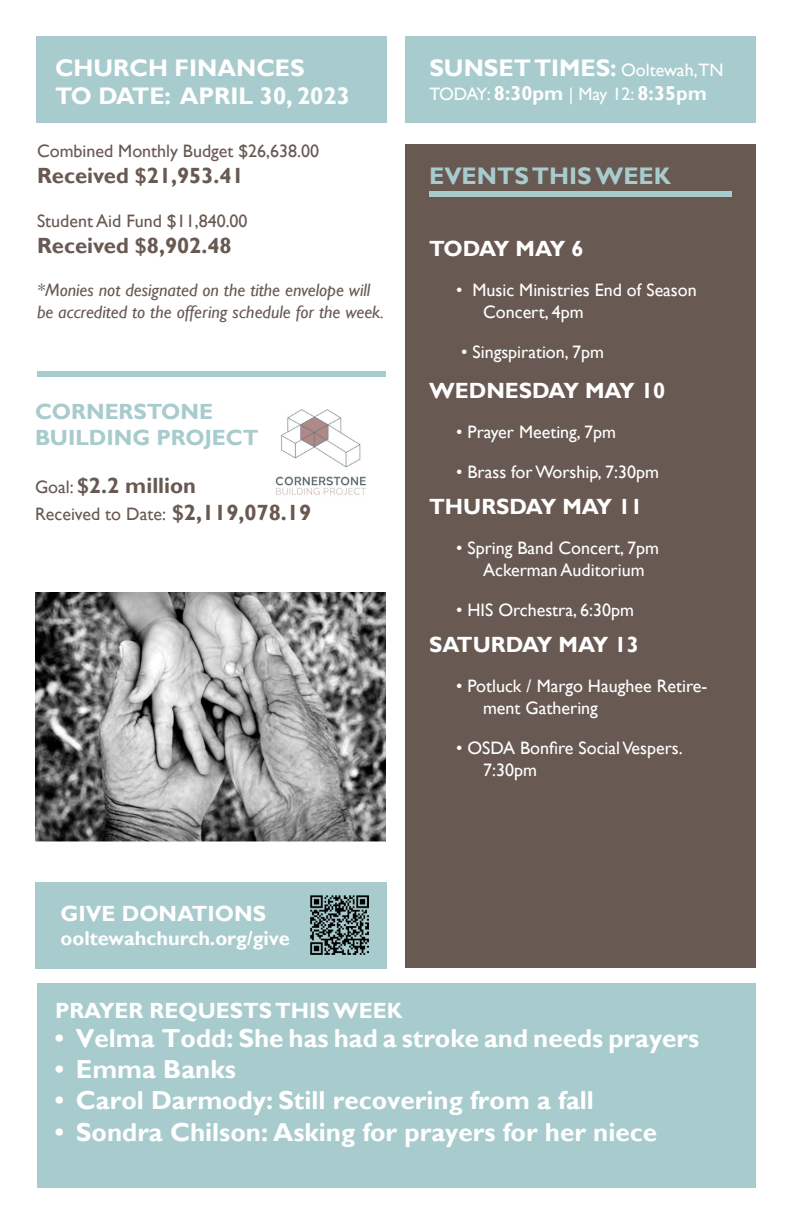
<style>
.page{position:relative;width:792px;height:1224px;background:#fff}
.page>*{position:absolute;margin:0;border:0;box-sizing:border-box;transform-origin:0 0}
.t1{font:700 26px "Gill Sans";color:#fff}
.t2{font:700 24px "Gill Sans";color:#fff}
.t3{font:700 24px "Gill Sans";color:#a8cbcd}
.t4{font:700 22px "Gill Sans";color:#fff}
.t5{font:700 22px "Gill Sans";color:#685952}
.t6{font:700 22px/26.4px "Gill Sans";color:#a8cbcd}
.t7{font:700 22px "Gill Sans";letter-spacing:-.06em;color:#fff}
.t8{font:700 20px "Gill Sans";color:#fff}
.t9{font:18px/22px "Gill Sans";color:#fff}
.t10{font:italic 18px/21.6px "Gill Sans";color:#685952}
.t11{font:18px "Gill Sans";color:#685952}
.t12{font:18px "Gill Sans";letter-spacing:-.04em;color:#fff}
.s1{font-weight:400;font-size:18px}
.s2{font-weight:700;font-size:22px}
.s3{font-weight:700;font-size:20px}
</style>
<div class="page">
<img style="left:275px;top:409px;width:91px;height:86px">
<div style="left:36px;top:36px;width:351px;height:86px;background:#a8cbcd"></div>
<div style="left:405px;top:36px;width:351px;height:86px;background:#a8cbcd"></div>
<div style="left:405px;top:144px;width:351px;height:824px;background:#685952"></div>
<div style="left:37px;top:371px;width:349px;height:5px;background:#a8cbcd"></div>
<div style="left:429px;top:191px;width:302px;height:5px;background:#a8cbcd"></div>
<div style="left:35px;top:882px;width:352px;height:86px;background:#a8cbcd"></div>
<img style="left:310px;top:896px;width:59px;height:58px">
<div style="left:37px;top:984px;width:719px;height:204px;background:#a8cbcd"></div>
<img style="left:35px;top:592px;width:351px;height:250px">
<p class="t2" style="left:55px;top:53px;width:251px">CHURCH FINANCES</p>
<p class="t2" style="left:55px;top:82px;width:297px">TO DATE: APRIL 30, 2023</p>
<p class="t11" style="left:37px;top:140px;width:284px">Combined Monthly Budget $26,638.00</p>
<p class="t5" style="left:37px;top:163px;width:208px">Received $21,953.41</p>
<p class="t11" style="left:37px;top:210px;width:212px">Student Aid Fund $11,840.00</p>
<p class="t5" style="left:37px;top:232px;width:196px">Received $8,902.48</p>
<p class="t10" style="left:37px;top:280px;width:349px">*Monies not designated on the tithe envelope will be accredited to the offering schedule for the week.</p>
<p class="t6" style="left:35px;top:399px;width:225px">CORNERSTONE<br>BUILDING PROJECT</p>
<p class="t5" style="left:35px;top:473px;width:163px"><span class="s1">Goal:</span> $2.2 million</p>
<p class="t11" style="left:35px;top:503px;width:278px">Received to Date: <span class="s2">$2,119,078.19</span></p>
<p class="t2" style="left:429px;top:53px;width:296px">SUNSET TIMES: <span class="s1">Ooltewah,TN</span></p>
<p class="t12" style="left:429px;top:83px;width:279px">TODAY: <span class="s3">8:30pm</span> | May 12: <span class="s3">8:35pm</span></p>
<p class="t3" style="left:429px;top:162px;width:243px">EVENTS THIS WEEK</p>
<p class="t7" style="left:429px;top:235px;width:156px">TODAY MAY 6</p>
<p class="t9" style="left:483px;top:279px;width:215px;text-indent:-27px">• Music Ministries End of Season<br>Concert, 4pm</p>
<p class="t9" style="left:461px;top:341px;width:144px">• Singspiration, 7pm</p>
<p class="t4" style="left:429px;top:377px;width:238px">WEDNESDAY MAY 10</p>
<p class="t9" style="left:456px;top:421px;width:161px">• Prayer Meeting, 7pm</p>
<p class="t9" style="left:456px;top:461px;width:204px">• Brass for Worship, 7:30pm</p>
<p class="t4" style="left:429px;top:493px;width:215px">THURSDAY MAY 11</p>
<p class="t9" style="left:483px;top:537px;width:178px;text-indent:-27px">• Spring Band Concert, 7pm<br>Ackerman Auditorium</p>
<p class="t9" style="left:456px;top:599px;width:179px">• HIS Orchestra, 6:30pm</p>
<p class="t4" style="left:429px;top:631px;width:211px">SATURDAY MAY 13</p>
<p class="t9" style="left:483px;top:675px;width:226px;text-indent:-27px">• Potluck / Margo Haughee Retire&shy;ment Gathering</p>
<p class="t9" style="left:483px;top:737px;width:201px;text-indent:-27px">• OSDA Bonfire Social Vespers.<br>7:30pm</p>
<p class="t4" style="left:61px;top:901px;width:207px">GIVE DONATIONS</p>
<p class="t8" style="left:61px;top:927px;width:231px">ooltewahchurch.org/give</p>
<p class="t4" style="left:55px;top:997px;width:349px">PRAYER REQUESTS THIS WEEK</p>
<p class="t1" style="left:55px;top:1023px;width:646px">• Velma Todd: She has had a stroke and needs prayers</p>
<p class="t1" style="left:55px;top:1054px;width:182px">• Emma Banks</p>
<p class="t1" style="left:55px;top:1085px;width:541px">• Carol Darmody: Still recovering from a fall</p>
<p class="t1" style="left:55px;top:1116px;width:604px">• Sondra Chilson: Asking for prayers for her niece</p>
</div>
